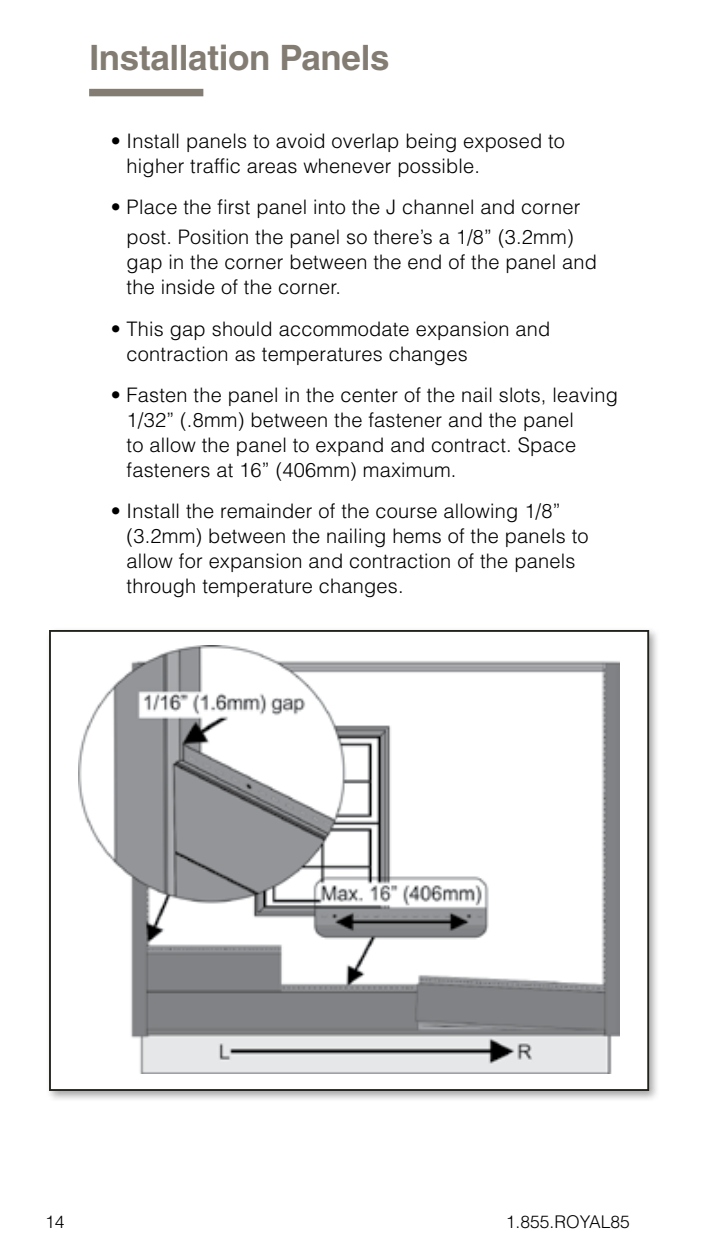
<style>
.page{position:relative;width:720px;height:1260px;background:#fff}
.page>*{position:absolute;margin:0;border:0;box-sizing:border-box;transform-origin:0 0}
.t1{font:700 35px "Helvetica LT Std";letter-spacing:-.01em;color:#827c72}
.t2{font:300 20px/25px "Helvetica LT Std";letter-spacing:.01em;color:#000}
.t3{font:300 17.5px "Helvetica LT Std";color:#000}
</style>
<div class="page">
<div style="left:89px;top:89px;width:114px;height:7px;background:#827c72"></div>
<div style="left:46px;top:627px;width:614px;height:475px;background:#000;opacity:.35"></div>
<div style="left:50px;top:631px;width:598px;height:459px;background:#fff"></div>
<img style="left:79px;top:645px;width:540px;height:429px">
<div style="left:49px;top:630px;width:600px;height:461px;border:2px solid #23211c"></div>
<h1 class="t1" style="left:90px;top:37px;width:301px">Installation Panels</h1>
<p class="t2" style="left:127px;top:128px;width:440px;text-indent:-16px">• Install panels to avoid overlap being exposed to higher traffic areas whenever possible.</p>
<p class="t2" style="left:111px;top:192px;width:471px;line-height:30px;text-align:center">• Place the first panel into the J channel and corner post. Position the panel so there’s a 1/8” (3.2mm)</p>
<p class="t2" style="left:127px;top:249px;width:472px">gap in the corner between the end of the panel and the inside of the corner.</p>
<p class="t2" style="left:127px;top:316px;width:425px;text-indent:-16px">• This gap should accommodate expansion and contraction as temperatures changes</p>
<p class="t2" style="left:127px;top:382px;width:493px;text-indent:-16px">• Fasten the panel in the center of the nail slots, leaving 1/32” (.8mm) between the fastener and the panel<br>to allow the panel to expand and contract. Space fasteners at 16” (406mm) maximum.</p>
<p class="t2" style="left:127px;top:498px;width:464px;text-indent:-16px">• Install the remainder of the course allowing 1/8” (3.2mm) between the nailing hems of the panels to allow for expansion and contraction of the panels through temperature changes.</p>
<p class="t3" style="left:45px;top:1210px;width:21px">14</p>
<p class="t3" style="left:506px;top:1210px;width:126px">1.855.ROYAL85</p>
</div>
